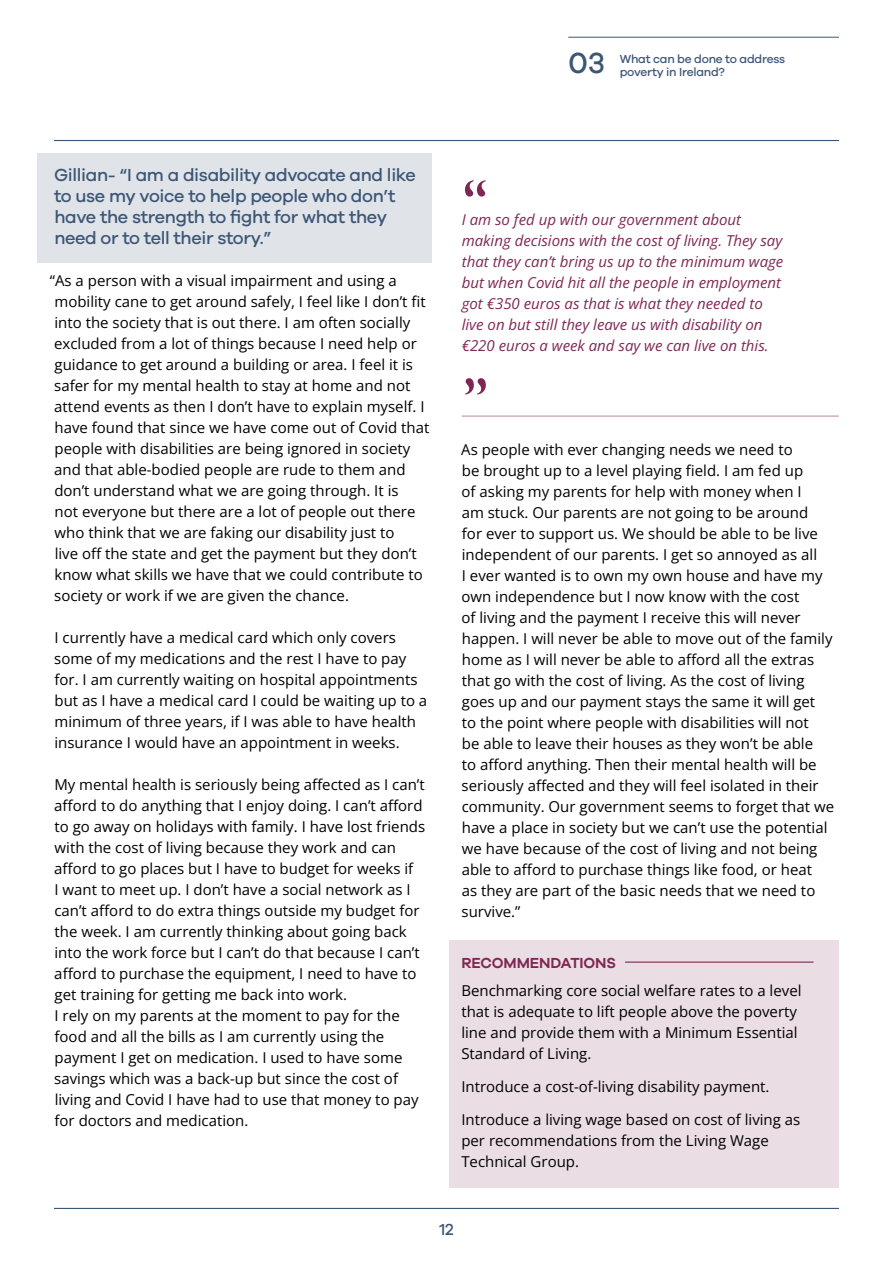
<style>
.page{position:relative;width:893px;height:1263px;background:#fff}
.page>*{position:absolute;margin:0;border:0;box-sizing:border-box;transform-origin:0 0}
.t1{font:500 30px "Galano Grotesque";color:#3c5676}
.t2{font:500 18px/21px "Galano Grotesque";letter-spacing:-.02em;color:#3c5676}
.t3{font:500 16.5px "Galano Grotesque";color:#3c5676}
.t4{font:15px/21px "Open Sans";color:#000}
.t5{font:italic 15px/21px "Open Sans";color:#7f2754}
.t6{font:600 15px "Galano Grotesque";letter-spacing:-.01em;color:#7f2754}
.t7{font:500 12px "Galano Grotesque";letter-spacing:-.02em;color:#3c5676}
</style>
<div class="page">
<hr style="left:568px;top:37px;width:271px;height:1px;background:#3c5676">
<div style="left:37px;top:153px;width:395px;height:110px;background:#e0e4e9"></div>
<hr style="left:54px;top:140px;width:785px;height:1px;background:#3c5676">
<hr style="left:54px;top:1208px;width:785px;height:1px;background:#3c5676">
<svg style="left:465px;top:180px;width:21px;height:17px"></svg>
<svg style="left:465px;top:378px;width:21px;height:16px"></svg>
<hr style="left:462px;top:415px;width:377px;height:2px;background:#bf93aa">
<div style="left:450px;top:940px;width:389px;height:247px;background:#eadde4"></div>
<hr style="left:625px;top:961px;width:189px;height:2px;background:#7f2754">
<h1 class="t1" style="left:568px;top:45px;width:38px">03</h1>
<p class="t7" style="left:620px;top:52px;width:167px">What can be done to address</p>
<p class="t7" style="left:620px;top:65px;width:107px">poverty in Ireland?</p>
<p class="t2" style="left:54px;top:164px;width:363px">Gillian- “I am a disability advocate and like to use my voice to help people who don’t have the strength to fight for what they need or to tell their story.”</p>
<p class="t4" style="left:50px;top:270px;width:381px">“As a person with a visual impairment and using a mobility cane to get around safely, I feel like I don’t fit into the society that is out there. I am often socially excluded from a lot of things because I need help or guidance to get around a building or area. I feel it is safer for my mental health to stay at home and not attend events as then I don’t have to explain myself. I have found that since we have come out of Covid that people with disabilities are being ignored in society and that able-bodied people are rude to them and don’t understand what we are going through. It is<br>not everyone but there are a lot of people out there who think that we are faking our disability just to<br>live off the state and get the payment but they don’t know what skills we have that we could contribute to society or work if we are given the chance.</p>
<p class="t4" style="left:54px;top:627px;width:375px">I currently have a medical card which only covers some of my medications and the rest I have to pay for. I am currently waiting on hospital appointments but as I have a medical card I could be waiting up to a minimum of three years, if I was able to have health insurance I would have an appointment in weeks.</p>
<p class="t4" style="left:54px;top:774px;width:372px">My mental health is seriously being affected as I can’t afford to do anything that I enjoy doing. I can’t afford to go away on holidays with family. I have lost friends with the cost of living because they work and can afford to go places but I have to budget for weeks if<br>I want to meet up. I don’t have a social network as I can’t afford to do extra things outside my budget for the week. I am currently thinking about going back into the work force but I can’t do that because I can’t afford to purchase the equipment, I need to have to get training for getting me back into work.<br>I rely on my parents at the moment to pay for the food and all the bills as I am currently using the payment I get on medication. I used to have some savings which was a back-up but since the cost of living and Covid I have had to use that money to pay for doctors and medication.</p>
<p class="t5" style="left:462px;top:208px;width:323px">I am so fed up with our government about making decisions with the cost of living. They say that they can’t bring us up to the minimum wage but when Covid hit all the people in employment got €350 euros as that is what they needed to live on but still they leave us with disability on €220 euros a week and say we can live on this.</p>
<p class="t4" style="left:461px;top:438px;width:374px">As people with ever changing needs we need to<br>be brought up to a level playing field. I am fed up<br>of asking my parents for help with money when I<br>am stuck. Our parents are not going to be around<br>for ever to support us. We should be able to be live independent of our parents. I get so annoyed as all<br>I ever wanted is to own my own house and have my own independence but I now know with the cost<br>of living and the payment I receive this will never happen. I will never be able to move out of the family home as I will never be able to afford all the extras that go with the cost of living. As the cost of living goes up and our payment stays the same it will get<br>to the point where people with disabilities will not<br>be able to leave their houses as they won’t be able<br>to afford anything. Then their mental health will be seriously affected and they will feel isolated in their community. Our government seems to forget that we have a place in society but we can’t use the potential we have because of the cost of living and not being able to afford to purchase things like food, or heat<br>as they are part of the basic needs that we need to survive.”</p>
<p class="t6" style="left:461px;top:953px;width:156px">RECOMMENDATIONS</p>
<p class="t4" style="left:461px;top:979px;width:342px">Benchmarking core social welfare rates to a level that is adequate to lift people above the poverty line and provide them with a Minimum Essential Standard of Living.</p>
<p class="t4" style="left:461px;top:1069px;width:340px;line-height:33px">Introduce a cost-of-living disability payment.<br>Introduce a living wage based on cost of living as</p>
<p class="t4" style="left:461px;top:1129px;width:309px">per recommendations from the Living Wage<br>Technical Group.</p>
<p class="t3" style="left:439px;top:1219px;width:16px">12</p>
</div>
